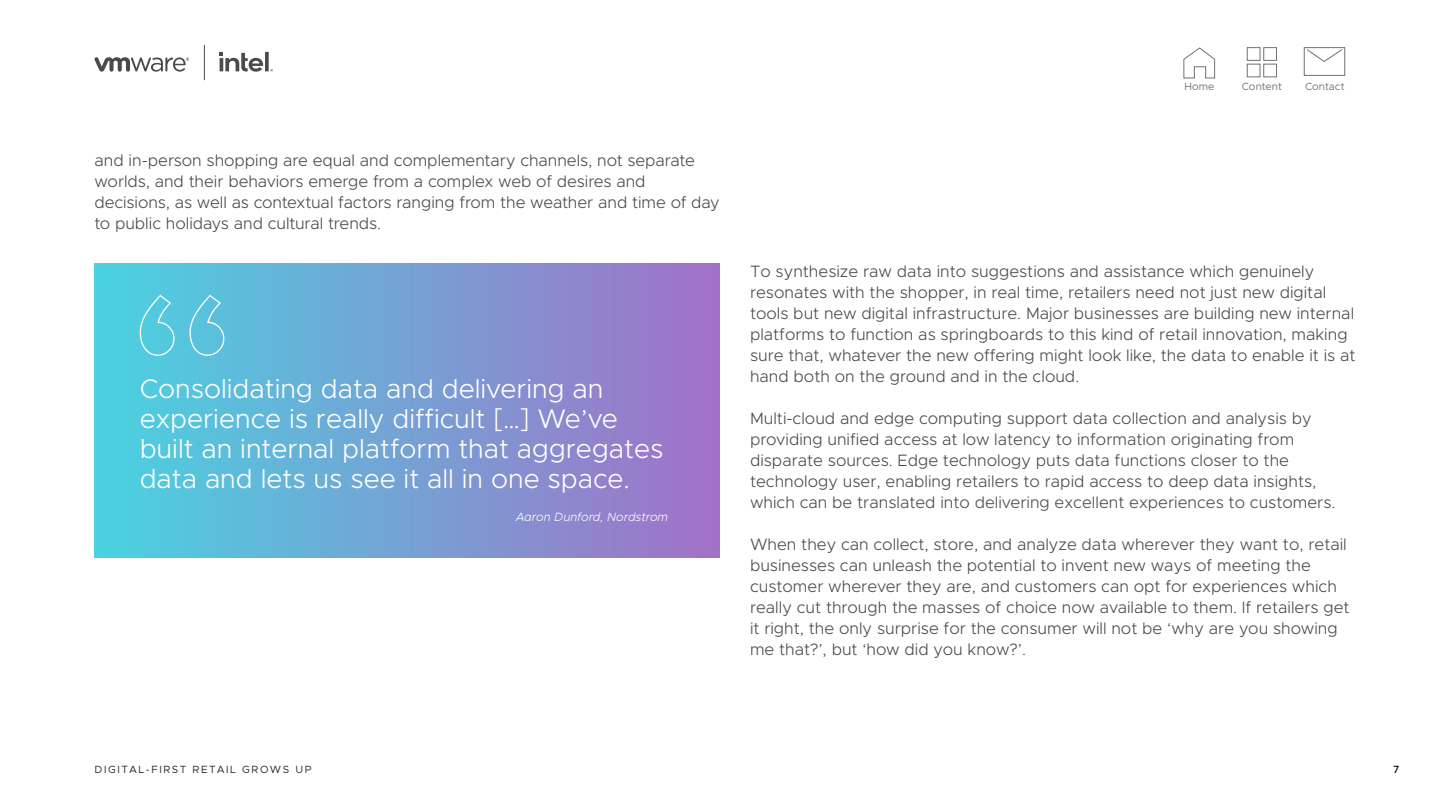
<style>
.page{position:relative;width:1440px;height:810px;background:#fff}
.page>*{position:absolute;margin:0;border:0;box-sizing:border-box;transform-origin:0 0}
.t1{font:300 27px/30px "Metropolis";color:#fff}
.t2{font:300 16.5px/21px "Metropolis";color:#4a4a49}
.t3{font:italic 300 12px "Metropolis";color:#fff}
.t4{font:10.5px "Metropolis";letter-spacing:.15em;color:#262626}
.t5{font:10.5px "Metropolis";color:#717074}
.t6{font:500 10.5px "Metropolis";color:#000}
</style>
<div class="page">
<svg style="left:1183px;top:47px;width:32px;height:32px"></svg>
<div style="left:1247px;top:47px;width:13px;height:14px;border:1px solid #717074"></div>
<div style="left:1263px;top:47px;width:14px;height:14px;border:1px solid #717074"></div>
<div style="left:1247px;top:64px;width:13px;height:13px;border:1px solid #717074"></div>
<div style="left:1263px;top:64px;width:14px;height:13px;border:1px solid #717074"></div>
<div style="left:1304px;top:47px;width:41px;height:29px;border:1px solid #717074"></div>
<svg style="left:1306px;top:48px;width:37px;height:14px"></svg>
<svg style="left:220px;top:52px;width:53px;height:20px"></svg>
<hr style="left:204px;top:45px;width:1px;height:35px;background:#4a4a49">
<svg style="left:94px;top:57px;width:95px;height:15px"></svg>
<div style="left:94px;top:264px;width:626px;height:294px;background:linear-gradient(to right,#49d3e1,#a270c7)"></div>
<svg style="left:139px;top:294px;width:86px;height:62px;background:#63c9df"></svg>
<p class="t2" style="left:94px;top:150px;width:627px">and in-person shopping are equal and complementary channels, not separate worlds, and their behaviors emerge from a complex web of desires and decisions, as well as contextual factors ranging from the weather and time of day to public holidays and cultural trends.</p>
<h1 class="t1" style="left:140px;top:374px;width:525px">Consolidating data and delivering an experience is really difficult […] We’ve built an internal platform that aggregates data and lets us see it all in one space.</h1>
<p class="t3" style="left:516px;top:509px;width:154px">Aaron Dunford, Nordstrom</p>
<p class="t5" style="left:1184px;top:80px;width:31px">Home</p>
<p class="t5" style="left:1242px;top:80px;width:42px">Content</p>
<p class="t5" style="left:1305px;top:80px;width:41px">Contact</p>
<p class="t2" style="left:750px;top:261px;width:607px">To synthesize raw data into suggestions and assistance which genuinely resonates with the shopper, in real time, retailers need not just new digital tools but new digital infrastructure. Major businesses are building new internal platforms to function as springboards to this kind of retail innovation, making sure that, whatever the new offering might look like, the data to enable it is at hand both on the ground and in the cloud.</p>
<p class="t2" style="left:750px;top:408px;width:587px">Multi-cloud and edge computing support data collection and analysis by providing unified access at low latency to information originating from disparate sources. Edge technology puts data functions closer to the technology user, enabling retailers to rapid access to deep data insights, which can be translated into delivering excellent experiences to customers.</p>
<p class="t2" style="left:750px;top:534px;width:601px">When they can collect, store, and analyze data wherever they want to, retail businesses can unleash the potential to invent new ways of meeting the customer wherever they are, and customers can opt for experiences which really cut through the masses of choice now available to them. If retailers get it right, the only surprise for the consumer will not be ‘why are you showing me that?’, but ‘how did you know?’.</p>
<p class="t4" style="left:94px;top:763px;width:219px">DIGITAL-FIRST RETAIL GROWS UP</p>
<p class="t6" style="left:1393px;top:763px;width:8px">7</p>
</div>
